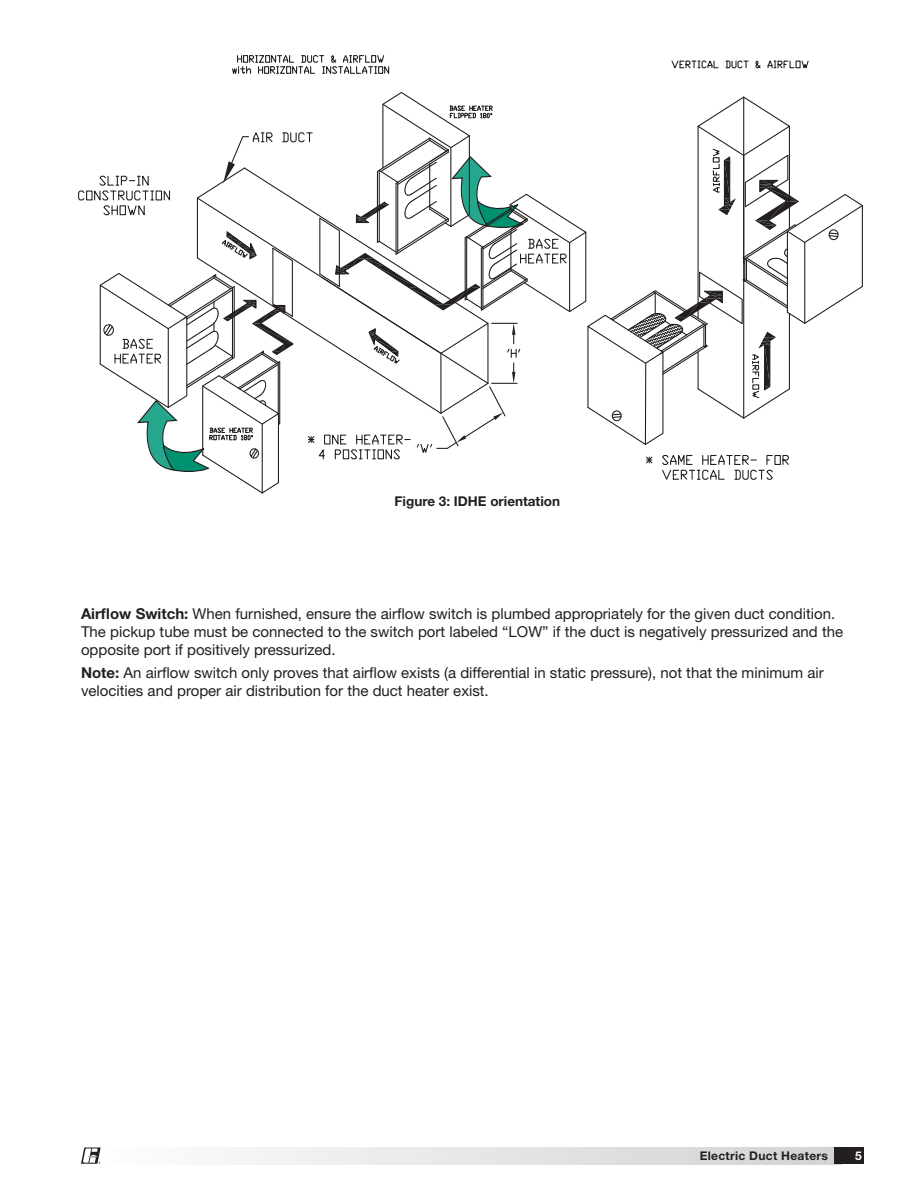
<style>
.page{position:relative;width:918px;height:1188px;background:#fff}
.page>*{position:absolute;margin:0;border:0;box-sizing:border-box;transform-origin:0 0}
.Body_10_12_55_Roman{font:15px/18px "Helvetica Neue LT Std";color:#231f20}
.Drawing___Picture_La{font:700 13.5px "Helvetica Neue LT Std";color:#231f20}
.t1{font:700 12px "Helvetica Neue LT Std";letter-spacing:.025em;color:#231f20}
.t2{font:700 12px "Helvetica Neue LT Std";color:#fff}
.s1{font-weight:700}
</style>
<div class="page">
<svg style="left:78px;top:190px;width:7px;height:11px"></svg>
<div style="left:86px;top:191px;width:7px;height:9px;border:1px solid #231f20"></div>
<svg style="left:232px;top:55px;width:158px;height:19px"></svg>
<svg style="left:671px;top:60px;width:48px;height:9px"></svg>
<svg style="left:725px;top:60px;width:23px;height:9px"></svg>
<svg style="left:755px;top:60px;width:54px;height:9px"></svg>
<svg style="left:94px;top:92px;width:769px;height:402px"></svg>
<div style="left:81px;top:1148px;width:760px;height:16px;background:linear-gradient(to right,#fefefe,#d1d2d4)"></div>
<div style="left:834px;top:1148px;width:30px;height:16px;background:#231f20"></div>
<svg style="left:81px;top:1148px;width:20px;height:16px"></svg>
<p class="Drawing___Picture_La" style="left:395px;top:492px;width:167px">Figure 3: IDHE orientation</p>
<p class="Body_10_12_55_Roman" style="left:81px;top:604px;width:764px"><span class="s1">Airflow Switch:</span> When furnished, ensure the airflow switch is plumbed appropriately for the given duct condition.<br>The pickup tube must be connected to the switch port labeled “LOW” if the duct is negatively pressurized and the opposite port if positively pressurized.</p>
<p class="Body_10_12_55_Roman" style="left:81px;top:664px;width:744px"><span class="s1">Note:</span> An airflow switch only proves that airflow exists (a differential in static pressure), not that the minimum air velocities and proper air distribution for the duct heater exist.</p>
<p class="t1" style="left:700px;top:1148px;width:130px">Electric Duct Heaters</p>
<p class="t2" style="left:855px;top:1148px;width:8px">5</p>
</div>
